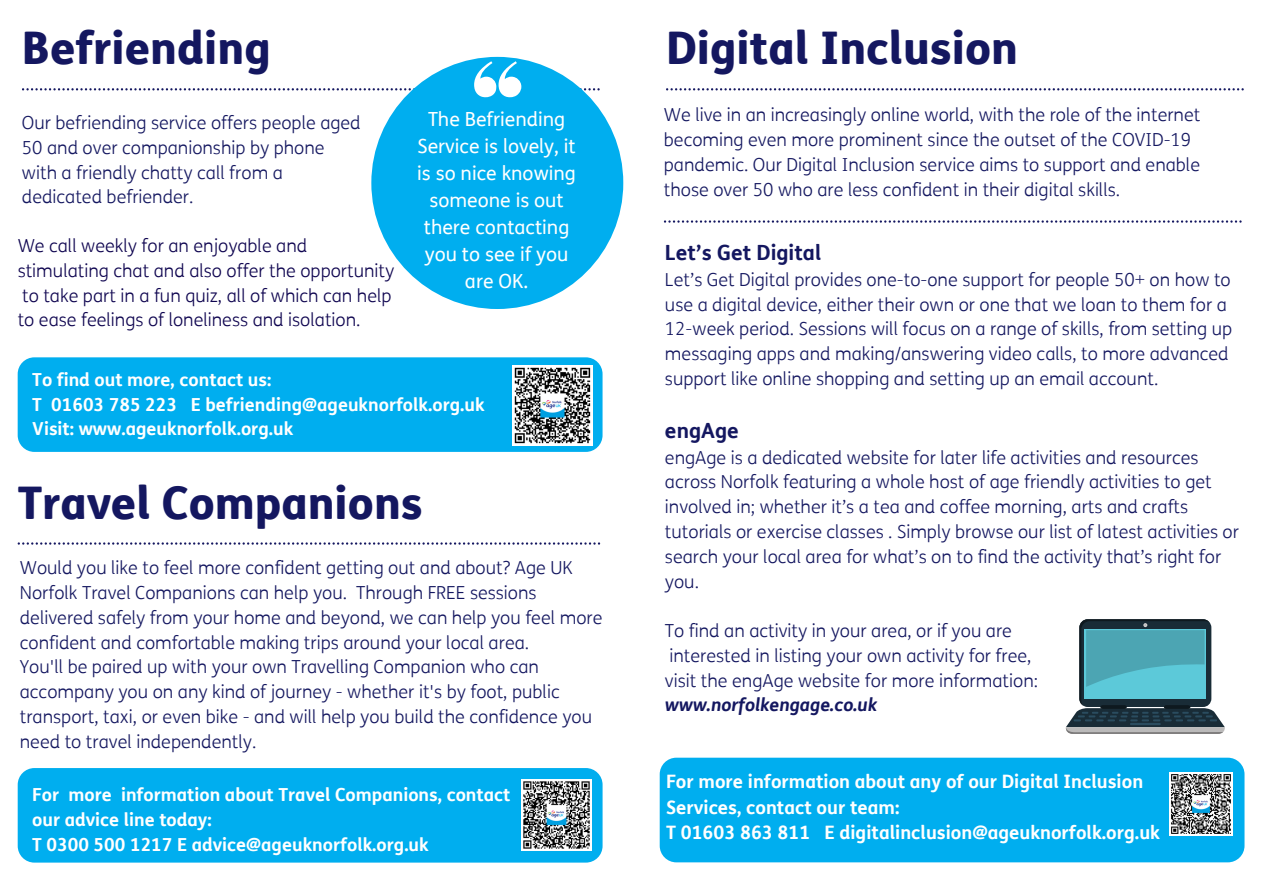
<style>
.page{position:relative;width:1263px;height:894px;background:#fff}
.page>*{position:absolute;margin:0;border:0;box-sizing:border-box;transform-origin:0 0}
.t1{font:800 45px "FS Me";color:#141760}
.t2{font:700 21px "FS Me";color:#141760}
.t3{font:19.5px/27px "FS Me";color:#fff;text-align:center}
.t4{font:700 18.45px/25.5px "FS Me";color:#fff}
.t5{font:300 18px/24.8px "FS Me";color:#141760}
.t6{font:700 18px/24.8px "FS Me";color:#fff}
.t7{font:300 18px/24.8px "FS Me";color:#0f0550}
.t8{font:italic 700 18px "FS Me";color:#141760}
</style>
<div class="page">
<div style="left:18px;top:357px;width:584px;height:95px;background:#00aeef;border-radius:17px"></div>
<svg style="left:18px;top:542px;width:582px;height:2px"></svg>
<div style="left:18px;top:767px;width:585px;height:95px;background:#00aeef;border-radius:17px"></div>
<div style="left:371px;top:57px;width:252px;height:252px;background:#00aeef;border-radius:50%"></div>
<svg style="left:22px;top:61px;width:578px;height:36px"></svg>
<svg style="left:666px;top:88px;width:578px;height:2px"></svg>
<svg style="left:664px;top:220px;width:578px;height:2px"></svg>
<div style="left:660px;top:757px;width:584px;height:105px;background:#00aeef;border-radius:17px"></div>
<svg style="left:1065px;top:619px;width:160px;height:114px"></svg>
<img style="left:513px;top:365px;width:80px;height:80px">
<img style="left:521px;top:779px;width:71px;height:71px">
<img style="left:1169px;top:772px;width:63px;height:63px">
<h1 class="t1" style="left:22px;top:19px;width:250px">Befriending</h1>
<p class="t5" style="left:22px;top:111px;width:340px">Our befriending service offers people aged 50 and over companionship by phone with a friendly chatty call from a dedicated befriender.</p>
<p class="t7" style="left:18px;top:234px;width:378px">We call weekly for an enjoyable and stimulating chat and also offer the opportunity to take part in a fun quiz, all of which can help to ease feelings of loneliness and isolation.</p>
<p class="t3" style="left:417px;top:106px;width:160px">The Befriending<br>Service is lovely, it is so nice knowing someone is out there contacting you to see if you are OK.</p>
<p class="t6" style="left:32px;top:367px;width:454px">To find out more, contact us:<br>T 01603 785 223 E befriending@ageuknorfolk.org.uk<br>Visit: www.ageuknorfolk.org.uk</p>
<h1 class="t1" style="left:18px;top:475px;width:407px">Travel Companions</h1>
<p class="t5" style="left:20px;top:556px;width:584px">Would you like to feel more confident getting out and about? Age UK Norfolk Travel Companions can help you. Through FREE sessions delivered safely from your home and beyond, we can help you feel more confident and comfortable making trips around your local area.<br>You'll be paired up with your own Travelling Companion who can accompany you on any kind of journey - whether it's by foot, public transport, taxi, or even bike - and will help you build the confidence you need to travel independently.</p>
<p class="t6" style="left:32px;top:782px;width:480px">For more information about Travel Companions, contact our advice line today:<br>T 0300 500 1217 E advice@ageuknorfolk.org.uk</p>
<h1 class="t1" style="left:666px;top:19px;width:353px">Digital Inclusion</h1>
<p class="t5" style="left:664px;top:103px;width:538px">We live in an increasingly online world, with the role of the internet becoming even more prominent since the outset of the COVID-19 pandemic. Our Digital Inclusion service aims to support and enable those over 50 who are less confident in their digital skills.</p>
<p class="t2" style="left:665px;top:240px;width:158px">Let’s Get Digital</p>
<p class="t5" style="left:665px;top:267px;width:569px">Let’s Get Digital provides one-to-one support for people 50+ on how to use a digital device, either their own or one that we loan to them for a 12-week period. Sessions will focus on a range of skills, from setting up messaging apps and making/answering video calls, to more advanced support like online shopping and setting up an email account.</p>
<p class="t2" style="left:665px;top:418px;width:75px">engAge</p>
<p class="t5" style="left:665px;top:445px;width:576px">engAge is a dedicated website for later life activities and resources across Norfolk featuring a whole host of age friendly activities to get involved in; whether it’s a tea and coffee morning, arts and crafts tutorials or exercise classes . Simply browse our list of latest activities or search your local area for what’s on to find the activity that’s right for you.</p>
<p class="t5" style="left:665px;top:618px;width:375px">To find an activity in your area, or if you are interested in listing your own activity for free, visit the engAge website for more information:</p>
<p class="t8" style="left:665px;top:694px;width:214px">www.norfolkengage.co.uk</p>
<p class="t4" style="left:666px;top:769px;width:495px">For more information about any of our Digital Inclusion<br>Services, contact our team:<br>T 01603 863 811 E digitalinclusion@ageuknorfolk.org.uk</p>
</div>
